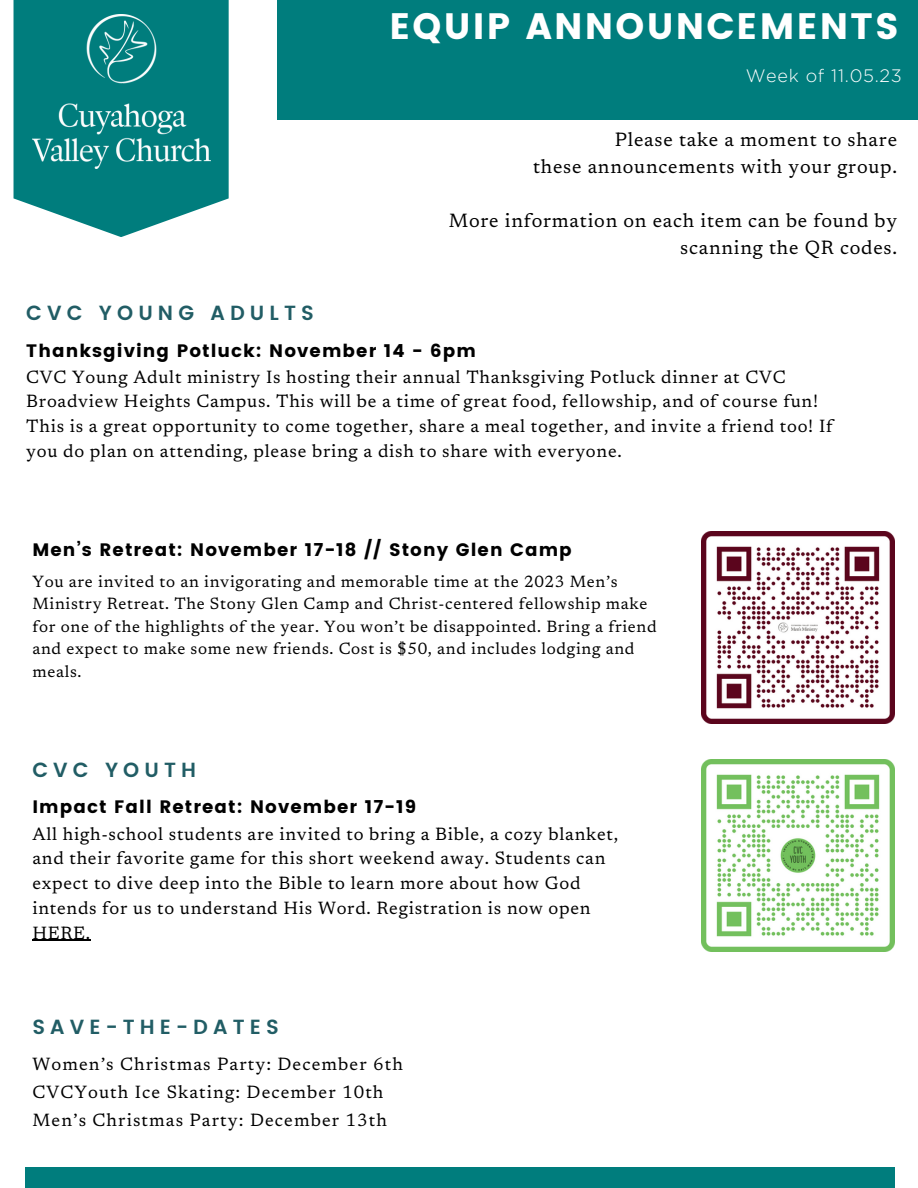
<style>
.page{position:relative;width:918px;height:1188px;background:#fff}
.page>*{position:absolute;margin:0;border:0;box-sizing:border-box;transform-origin:0 0}
.t1{font:36.75px "Poppins";letter-spacing:.06em;color:#fff}
.t2{font:600 20.4px "Poppins";letter-spacing:.25em;color:#215d65}
.t3{font:19.5px "Newsreader";letter-spacing:.04em;color:#000}
.t4{font:18px/24.8px "Newsreader";letter-spacing:.04em;color:#000}
.t5{font:18px "Poppins";letter-spacing:.06em;color:#000}
.t6{font:18px "Newsreader";letter-spacing:.06em;color:#000}
.t7{font:300 18px "Gotham";letter-spacing:.04em;color:#fff}
.t8{font:16.5px/22.5px "Newsreader";letter-spacing:.04em;color:#000}
</style>
<div class="page">
<div style="left:277px;top:0;width:641px;height:119px;background:#007d7d"></div>
<div style="left:25px;top:1167px;width:870px;height:21px;background:#007d7d"></div>
<svg style="left:14px;top:0;width:215px;height:237px;fill:#007d7d"></svg>
<img style="left:32px;top:15px;width:178px;height:154px">
<img style="left:702px;top:759px;width:192px;height:193px">
<hr style="left:32px;top:940px;width:59px;height:1px;background:#000">
<img style="left:702px;top:531px;width:192px;height:193px">
<p class="t1" style="left:389px;top:5px;width:511px">EQUIP ANNOUNCEMENTS</p>
<p class="t7" style="left:746px;top:67px;width:158px">Week of 11.05.23</p>
<p class="t2" style="left:26px;top:301px;width:289px">CVC YOUNG ADULTS</p>
<p class="t3" style="left:615px;top:131px;width:284px">Please take a moment to share</p>
<p class="t3" style="left:533px;top:158px;width:366px">these announcements with your group.</p>
<p class="t3" style="left:449px;top:212px;width:450px">More information on each item can be found by</p>
<p class="t3" style="left:680px;top:239px;width:218px">scanning the QR codes.</p>
<p class="t5" style="left:26px;top:340px;width:451px">Thanksgiving Potluck: November 14 - 6pm</p>
<p class="t4" style="left:26px;top:366px;width:808px">CVC Young Adult ministry Is hosting their annual Thanksgiving Potluck dinner at CVC Broadview Heights Campus. This will be a time of great food, fellowship, and of course fun!<br>This is a great opportunity to come together, share a meal together, and invite a friend too! If you do plan on attending, please bring a dish to share with everyone.</p>
<p class="t5" style="left:32px;top:539px;width:541px">Men’s Retreat: November 17-18 // Stony Glen Camp</p>
<p class="t8" style="left:32px;top:572px;width:626px">You are invited to an invigorating and memorable time at the 2023 Men’s Ministry Retreat. The Stony Glen Camp and Christ-centered fellowship make for one of the highlights of the year. You won’t be disappointed. Bring a friend and expect to make some new friends. Cost is $50, and includes lodging and meals.</p>
<p class="t2" style="left:32px;top:758px;width:165px">CVC YOUTH</p>
<p class="t5" style="left:32px;top:797px;width:385px">Impact Fall Retreat: November 17-19</p>
<p class="t4" style="left:32px;top:823px;width:587px">All high-school students are invited to bring a Bible, a cozy blanket, and their favorite game for this short weekend away. Students can expect to dive deep into the Bible to learn more about how God intends for us to understand His Word. Registration is now open HERE.</p>
<p class="t2" style="left:32px;top:1015px;width:248px">SAVE-THE-DATES</p>
<p class="t6" style="left:32px;top:1057px;width:372px">Women’s Christmas Party: December 6th</p>
<p class="t6" style="left:32px;top:1085px;width:353px">CVCYouth Ice Skating: December 10th</p>
<p class="t6" style="left:32px;top:1113px;width:356px">Men’s Christmas Party: December 13th</p>
</div>
